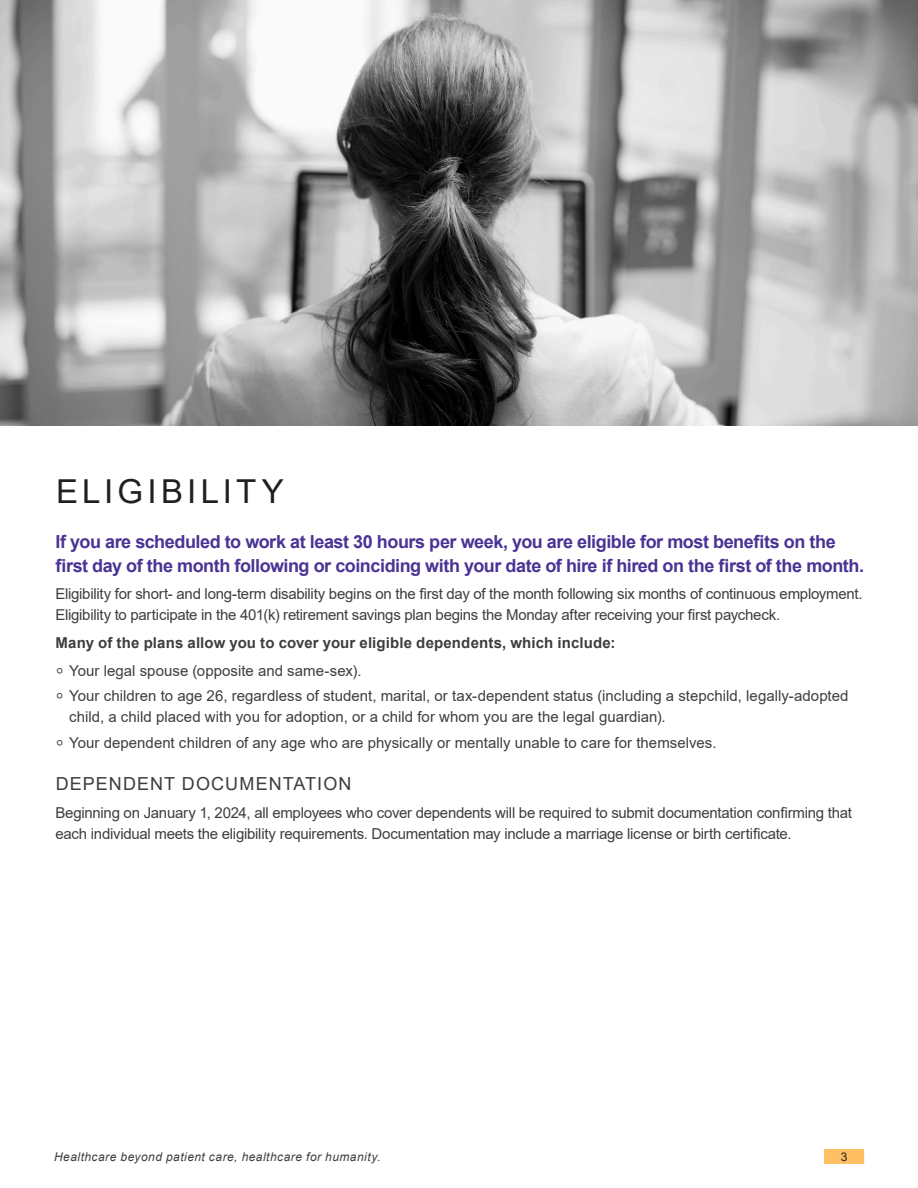
<style>
.page{position:relative;width:918px;height:1188px;background:#fff}
.page>*{position:absolute;margin:0;border:0;box-sizing:border-box;transform-origin:0 0}
.t1{font:33px "Arial";letter-spacing:.125em;color:#231f20}
.Intro_Sentence{font:700 18px/24px "Arial";letter-spacing:-.025em;color:#4a3394}
.Subhead{font:18px "Arial";letter-spacing:.06em;color:#3e3e3f}
.Body_Copy{font:15px/21px "Arial";letter-spacing:-.015em;color:#3e3e3f}
.Body_Copy-2{font:15px/21px "Arial";letter-spacing:.005em;color:#3e3e3f}
.List_Intro{font:700 15px "Arial";letter-spacing:.01em;color:#3e3e3f}
.t2{font:italic 12px "Arial";letter-spacing:.04em;color:#3e3e3f}
.t3{font:12px "Arial";color:#231f20}
.s1{font-family:"Noto Sans"}
</style>
<div class="page">
<div style="left:824px;top:1149px;width:40px;height:15px;background:#ffc064"></div>
<img style="left:0;top:0;width:918px;height:425px">
<p class="t1" style="left:56px;top:469px;width:229px">ELIGIBILITY</p>
<p class="Intro_Sentence" style="left:56px;top:529px;width:810px">If you are scheduled to work at least 30 hours per week, you are eligible for most benefits on the first day of the month following or coinciding with your date of hire if hired on the first of the month.</p>
<p class="Body_Copy" style="left:56px;top:583px;width:809px">Eligibility for short- and long-term disability begins on the first day of the month following six months of continuous employment.<br>Eligibility to participate in the 401(k) retirement savings plan begins the Monday after receiving your first paycheck.</p>
<p class="List_Intro" style="left:56px;top:632px;width:562px">Many of the plans allow you to cover your eligible dependents, which include:</p>
<p class="Body_Copy-2" style="left:56px;top:660px;width:308px"><span class="s1">⸰</span> Your legal spouse (opposite and same-sex).</p>
<p class="Body_Copy-2" style="left:69px;top:686px;width:781px;text-indent:-14px"><span class="s1">⸰</span> Your children to age 26, regardless of student, marital, or tax-dependent status (including a stepchild, legally-adopted child, a child placed with you for adoption, or a child for whom you are the legal guardian).</p>
<p class="Body_Copy" style="left:56px;top:732px;width:663px"><span class="s1">⸰</span> Your dependent children of any age who are physically or mentally unable to care for themselves.</p>
<p class="Subhead" style="left:56px;top:771px;width:297px">DEPENDENT DOCUMENTATION</p>
<p class="Body_Copy" style="left:56px;top:802px;width:798px">Beginning on January 1, 2024, all employees who cover dependents will be required to submit documentation confirming that each individual meets the eligibility requirements. Documentation may include a marriage license or birth certificate.</p>
<p class="t2" style="left:54px;top:1149px;width:328px">Healthcare beyond patient care, healthcare for humanity.</p>
<p class="t3" style="left:841px;top:1148px;width:8px">3</p>
</div>
